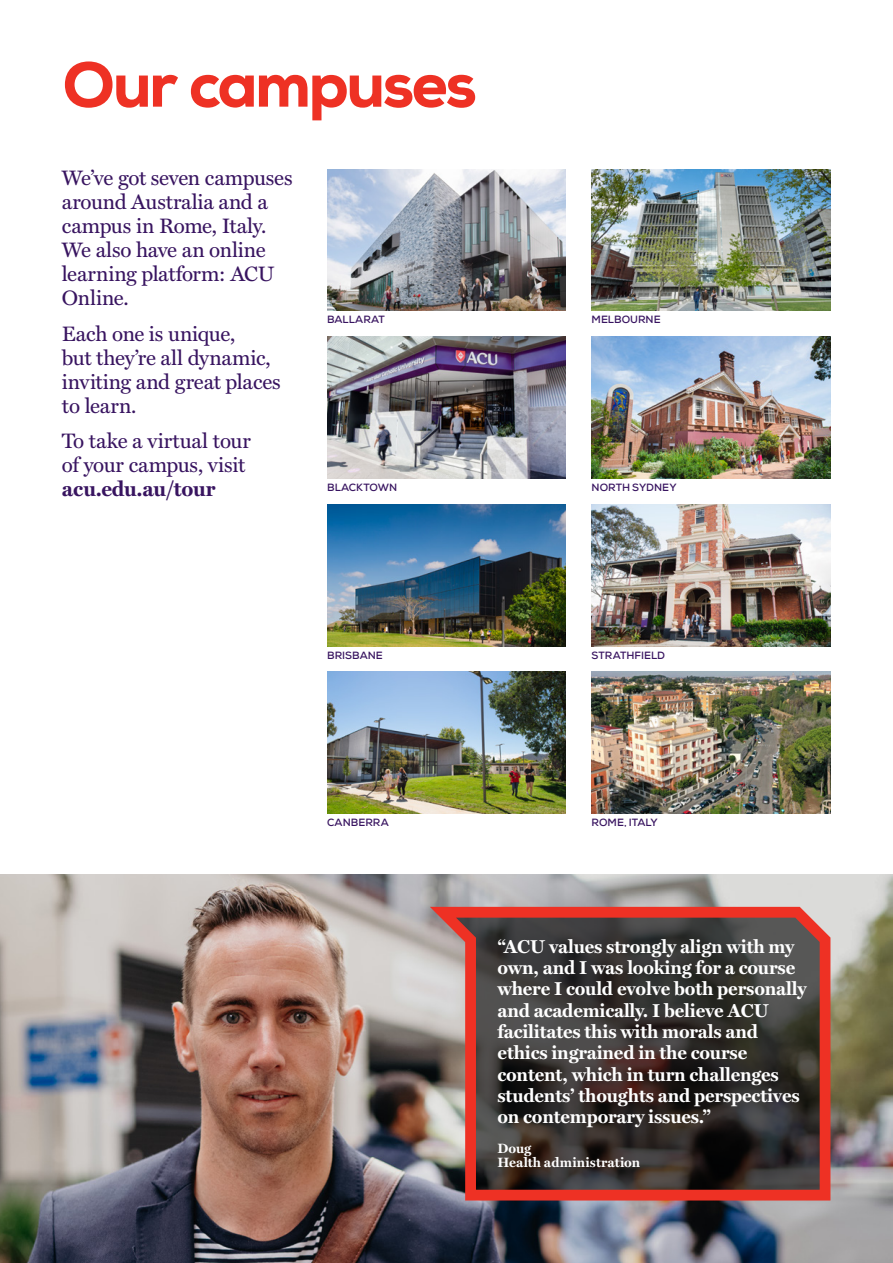
<style>
.page{position:relative;width:893px;height:1263px;background:#fff}
.page>*{position:absolute;margin:0;border:0;box-sizing:border-box;transform-origin:0 0}
.Major_heading_-_Nexa{font:800 63px "Nexa";letter-spacing:-.04em;color:#ee3124}
.Subheading_-_L2_-_Mi{font:21px/24px "Miller Text";letter-spacing:-.01em;color:#381460}
.Body_copy{font:700 18.75px/21.3px "Miller Text";letter-spacing:-.01em;color:#fff}
.t1{font:700 13.5px/13.5px "Miller Text";letter-spacing:.01em;color:#fff}
.Body_bold{font:700 10.5px "Nexa";color:#381460}
.s1{font-weight:700}
</style>
<div class="page">
<img style="left:327px;top:169px;width:239px;height:142px">
<img style="left:592px;top:169px;width:238px;height:142px">
<img style="left:327px;top:504px;width:239px;height:142px">
<img style="left:591px;top:504px;width:239px;height:142px">
<img style="left:591px;top:672px;width:239px;height:142px">
<img style="left:327px;top:337px;width:239px;height:141px">
<img style="left:592px;top:337px;width:238px;height:141px">
<img style="left:327px;top:672px;width:239px;height:142px">
<img style="left:0;top:875px;width:893px;height:388px">
<svg style="left:430px;top:907px;width:400px;height:293px;background:#563d39"></svg>
<p class="Major_heading_-_Nexa" style="left:63px;top:45px;width:416px">Our campuses</p>
<p class="Subheading_-_L2_-_Mi" style="left:62px;top:165px;width:232px">We’ve got seven campuses around Australia and a campus in Rome, Italy.<br>We also have an online learning platform: ACU<br>Online.</p>
<p class="Subheading_-_L2_-_Mi" style="left:62px;top:320px;width:220px">Each one is unique,<br>but they’re all dynamic, inviting and great places to learn.</p>
<p class="Subheading_-_L2_-_Mi" style="left:62px;top:427px;width:191px">To take a virtual tour of your campus, visit <span class="s1">acu.edu.au/tour</span></p>
<p class="Body_bold" style="left:327px;top:313px;width:59px">BALLARAT</p>
<p class="Body_bold" style="left:327px;top:481px;width:72px">BLACKTOWN</p>
<p class="Body_bold" style="left:327px;top:649px;width:57px">BRISBANE</p>
<p class="Body_bold" style="left:592px;top:313px;width:71px">MELBOURNE</p>
<p class="Body_bold" style="left:592px;top:481px;width:86px">NORTH SYDNEY</p>
<p class="Body_bold" style="left:592px;top:649px;width:75px">STRATHFIELD</p>
<p class="Body_bold" style="left:327px;top:816px;width:63px">CANBERRA</p>
<p class="Body_bold" style="left:592px;top:816px;width:68px">ROME, ITALY</p>
<p class="Body_copy" style="left:497px;top:934px;width:311px">“ACU values strongly align with my own, and I was looking for a course where I could evolve both personally and academically. I believe ACU facilitates this with morals and ethics ingrained in the course content, which in turn challenges students’ thoughts and perspectives on contemporary issues.”</p>
<p class="t1" style="left:497px;top:1141px;width:144px">Doug<br>Health administration</p>
</div>
